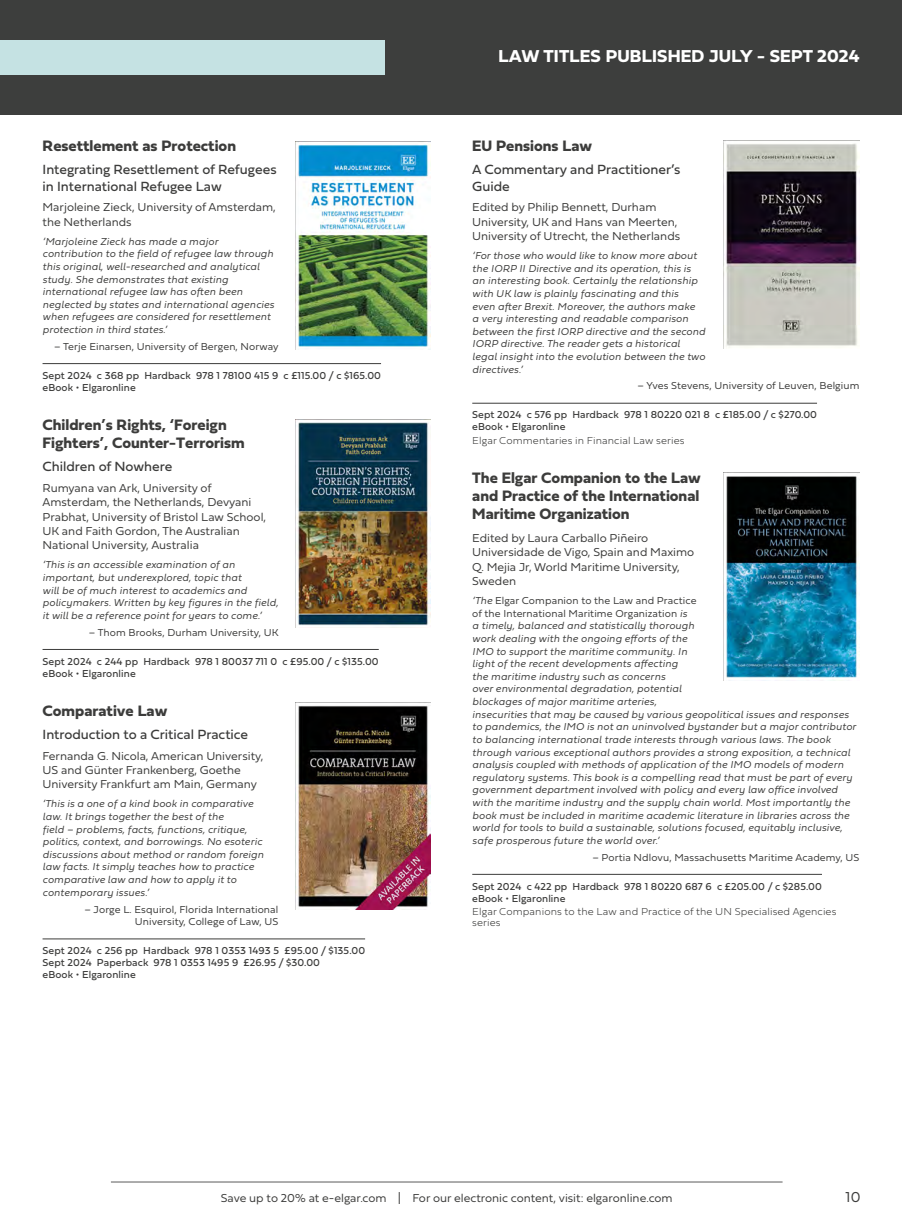
<style>
.page{position:relative;width:902px;height:1225px;background:#fff}
.page>*{position:absolute;margin:0;border:0;box-sizing:border-box;transform-origin:0 0}
.t1{font:700 18px "Fieldwork Hum";letter-spacing:.01em;color:#fff}
.t2{font:700 15.75px/18px "Fieldwork Hum";color:#3c3c3b;text-align:justify}
.t3{font:15px "Fieldwork Hum Light";color:#3c3c3b}
.t4{font:13.8px/16.5px "Fieldwork Hum";color:#3c3c3b}
.t5{font:12px/14.4px "Fieldwork Hum Light";color:#3c3c3b}
.t6{font:italic 300 10.5px/12.6px "Fieldwork";letter-spacing:.01em;color:#3c3c3b}
.t7{font:10.5px/12px "Fieldwork Hum";letter-spacing:.01em;color:#3c3c3b}
.t8{font:10.5px/12.6px "Fieldwork Hum Light";letter-spacing:.01em;color:#3c3c3b}
.t9{font:100 10.5px/11.2px "Fieldwork Hum";letter-spacing:.01em;color:#3c3c3b}
.s1{font-family:"Fieldwork";font-weight:300;font-style:italic}
.s2{font-size:18px}
</style>
<div class="page">
<hr style="left:111px;top:1181px;width:671px;height:1px;background:#3c3c3b">
<hr style="left:472px;top:403px;width:345px;height:1px;background:#3c3c3b">
<hr style="left:472px;top:874px;width:349px;height:1px;background:#3c3c3b">
<hr style="left:43px;top:363px;width:338px;height:1px;background:#3c3c3b">
<hr style="left:43px;top:649px;width:336px;height:1px;background:#3c3c3b">
<hr style="left:43px;top:938px;width:322px;height:1px;background:#3c3c3b">
<div style="left:0;top:0;width:901px;height:115px;background:#3d3e3d"></div>
<div style="left:0;top:40px;width:384px;height:34px;background:#c5e2e3"></div>
<img style="left:295px;top:141px;width:135px;height:208px">
<img style="left:295px;top:419px;width:135px;height:208px">
<img style="left:295px;top:702px;width:135px;height:208px">
<img style="left:723px;top:141px;width:136px;height:207px">
<img style="left:723px;top:472px;width:136px;height:208px">
<h2 class="t2" style="left:43px;top:136px;width:195px">Resettlement as Protection</h2>
<h3 class="t4" style="left:43px;top:161px;width:235px">Integrating Resettlement of Refugees in International Refugee Law</h3>
<p class="t5" style="left:43px;top:200px;width:235px">Marjoleine Zieck, University of Amsterdam, the Netherlands</p>
<p class="t6" style="left:43px;top:234px;width:233px">‘Marjoleine Zieck has made a major contribution to the field of refugee law through this original, well-researched and analytical study. She demonstrates that existing international refugee law has often been neglected by states and international agencies when refugees are considered for resettlement protection in third states.’</p>
<p class="t8" style="left:54px;top:339px;width:226px">– Terje Einarsen, University of Bergen, Norway</p>
<p class="t7" style="left:43px;top:369px;width:340px">Sept 2024 c 368 pp Hardback 978 1 78100 415 9 c £115.00 / c $165.00 eBook • Elgaronline</p>
<h2 class="t2" style="left:43px;top:415px;width:204px">Children’s Rights, ‘Foreign<br>Fighters’, Counter-Terrorism</h2>
<h3 class="t4" style="left:43px;top:457px;width:131px">Children of Nowhere</h3>
<p class="t5" style="left:43px;top:480px;width:225px">Rumyana van Ark, University of Amsterdam, the Netherlands, Devyani Prabhat, University of Bristol Law School, UK and Faith Gordon, The Australian National University, Australia</p>
<p class="t6" style="left:43px;top:558px;width:237px">‘This is an accessible examination of an important, but underexplored, topic that<br>will be of much interest to academics and policymakers. Written by key figures in the field, it will be a reference point for years to come.’</p>
<p class="t8" style="left:89px;top:625px;width:191px">– Thom Brooks, Durham University, UK</p>
<p class="t7" style="left:43px;top:655px;width:337px">Sept 2024 c 244 pp Hardback 978 1 80037 711 0 c £95.00 / c $135.00 eBook • Elgaronline</p>
<h2 class="t2" style="left:43px;top:701px;width:126px">Comparative Law</h2>
<h3 class="t4" style="left:43px;top:725px;width:207px">Introduction to a Critical Practice</h3>
<p class="t5" style="left:43px;top:748px;width:222px">Fernanda G. Nicola, American University,<br>US and Günter Frankenberg, Goethe<br>University Frankfurt am Main, Germany</p>
<p class="t6" style="left:43px;top:797px;width:223px">‘This is a one of a kind book in comparative law. It brings together the best of the<br>field – problems, facts, functions, critique, politics, context, and borrowings. No esoteric discussions about method or random foreign law facts. It simply teaches how to practice comparative law and how to apply it to contemporary issues.’</p>
<p class="t8" style="left:84px;top:902px;width:195px;text-align:right">– Jorge L. Esquirol, Florida International<br>University, College of Law, US</p>
<p class="t7" style="left:43px;top:944px;width:324px">Sept 2024 c 256 pp Hardback 978 1 0353 1493 5 £95.00 / $135.00<br>Sept 2024 Paperback 978 1 0353 1495 9 £26.95 / $30.00<br>eBook • Elgaronline</p>
<h1 class="t1" style="left:498px;top:42px;width:362px">LAW TITLES PUBLISHED JULY - SEPT 2024</h1>
<h2 class="t2" style="left:472px;top:136px;width:121px">EU Pensions Law</h2>
<h3 class="t4" style="left:472px;top:161px;width:209px">A Commentary and Practitioner’s<br>Guide</h3>
<p class="t5" style="left:472px;top:200px;width:209px">Edited by Philip Bennett, Durham<br>University, UK and Hans van Meerten,<br>University of Utrecht, the Netherlands</p>
<p class="t6" style="left:472px;top:249px;width:234px">‘For those who would like to know more about the IORP II Directive and its operation, this is an interesting book. Certainly the relationship with UK law is plainly fascinating and this<br>even after Brexit. Moreover, the authors make<br>a very interesting and readable comparison between the first IORP directive and the second IORP directive. The reader gets a historical legal insight into the evolution between the two directives.’</p>
<p class="t8" style="left:637px;top:379px;width:223px">– Yves Stevens, University of Leuven, Belgium</p>
<p class="t7" style="left:472px;top:408px;width:346px">Sept 2024 c 576 pp Hardback 978 1 80220 021 8 c £185.00 / c $270.00 eBook • Elgaronline</p>
<p class="t9" style="left:472px;top:434px;width:214px">Elgar Commentaries in Financial Law series</p>
<h2 class="t2" style="left:472px;top:468px;width:230px">The Elgar Companion to the Law and Practice of the International Maritime Organization</h2>
<p class="t5" style="left:472px;top:530px;width:223px">Edited by Laura Carballo Piñeiro<br>Universidade de Vigo, Spain and Maximo<br>Q. Mejia Jr, World Maritime University,<br>Sweden</p>
<p class="t8" style="left:472px;top:594px;width:226px"><span class="s1">‘The</span> Elgar Companion to the Law and Practice of the International Maritime Organization <span class="s1">is</span></p>
<p class="t6" style="left:472px;top:619px;width:385px">a timely, balanced and statistically thorough<br>work dealing with the ongoing efforts of the<br>IMO to support the maritime community. In<br>light of the recent developments affecting<br>the maritime industry such as concerns<br>over environmental degradation, potential<br>blockages of major maritime arteries,<br>insecurities that may be caused by various geopolitical issues and responses to pandemics, the IMO is not an uninvolved bystander but a major contributor to balancing international trade interests through various laws. The book through various exceptional authors provides a strong exposition, a technical analysis coupled with methods of application of the IMO models of modern regulatory systems. This book is a compelling read that must be part of every government department involved with policy and every law office involved with the maritime industry and the supply chain world. Most importantly the book must be included in maritime academic literature in libraries across the world for tools to build a sustainable, solutions focused, equitably inclusive, safe prosperous future the world over.’</p>
<p class="t8" style="left:592px;top:850px;width:268px">– Portia Ndlovu, Massachusetts Maritime Academy, US</p>
<p class="t7" style="left:472px;top:879px;width:351px">Sept 2024 c 422 pp Hardback 978 1 80220 687 6 c £205.00 / c $285.00 eBook • Elgaronline</p>
<p class="t9" style="left:472px;top:905px;width:366px">Elgar Companions to the Law and Practice of the UN Specialised Agencies series</p>
<p class="t5" style="left:221px;top:1190px;width:453px">Save up to 20% at e-elgar.com <span class="s2">I</span> For our electronic content, visit: elgaronline.com</p>
<h3 class="t3" style="left:845px;top:1184px;width:16px">10</h3>
</div>
